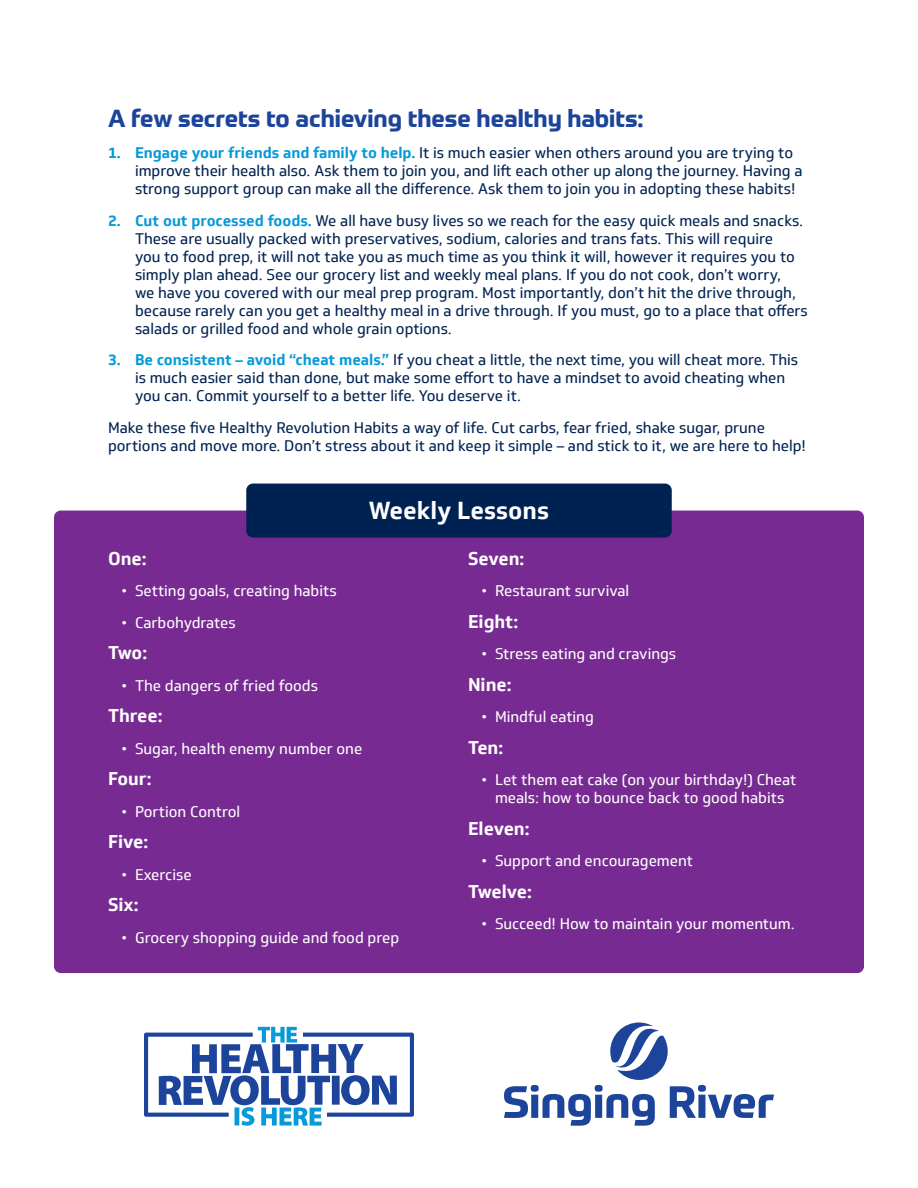
<style>
.page{position:relative;width:918px;height:1188px;background:#fff}
.page>*{position:absolute;margin:0;border:0;box-sizing:border-box;transform-origin:0 0}
.t1{font:700 24px "Prometo";color:#1d449b}
.t2{font:700 24px "Soleto";color:#fff}
.t3{font:700 18px "Soleto";color:#fff}
.t4{font:15px/18px "Soleto";color:#002252}
.t5{font:15px/18px "Soleto";color:#fff;text-align:center}
.s1{font-weight:700;color:#069ad9}
</style>
<div class="page">
<div style="left:54px;top:511px;width:810px;height:462px;background:#772a91;border-radius:7px"></div>
<div style="left:246px;top:484px;width:426px;height:54px;background:#002252;border-radius:7px"></div>
<svg style="left:504px;top:1023px;width:270px;height:103px"></svg>
<svg style="left:144px;top:1027px;width:270px;height:99px"></svg>
<p class="t1" style="left:108px;top:103px;width:537px">A few secrets to achieving these healthy habits:</p>
<p class="t4" style="left:135px;top:144px;width:669px;text-indent:-27px"><span class="s1">1. Engage your friends and family to help.</span> It is much easier when others around you are trying to improve their health also. Ask them to join you, and lift each other up along the journey. Having a strong support group can make all the difference. Ask them to join you in adopting these habits!</p>
<p class="t4" style="left:135px;top:211px;width:674px;text-indent:-27px"><span class="s1">2. Cut out processed foods.</span> We all have busy lives so we reach for the easy quick meals and snacks.<br>These are usually packed with preservatives, sodium, calories and trans fats. This will require<br>you to food prep, it will not take you as much time as you think it will, however it requires you to simply plan ahead. See our grocery list and weekly meal plans. If you do not cook, don’t worry,<br>we have you covered with our meal prep program. Most importantly, don’t hit the drive through, because rarely can you get a healthy meal in a drive through. If you must, go to a place that offers salads or grilled food and whole grain options.</p>
<p class="t4" style="left:135px;top:351px;width:665px;text-indent:-27px"><span class="s1">3. Be consistent – avoid “cheat meals.”</span> If you cheat a little, the next time, you will cheat more. This is much easier said than done, but make some effort to have a mindset to avoid cheating when you can. Commit yourself to a better life. You deserve it.</p>
<p class="t4" style="left:108px;top:418px;width:699px">Make these five Healthy Revolution Habits a way of life. Cut carbs, fear fried, shake sugar, prune portions and move more. Don’t stress about it and keep it simple – and stick to it, we are here to help!</p>
<p class="t2" style="left:369px;top:496px;width:182px">Weekly Lessons</p>
<p class="t3" style="left:108px;top:547px;width:40px">One:</p>
<p class="t5" style="left:122px;top:582px;width:217px">• Setting goals, creating habits</p>
<p class="t5" style="left:122px;top:614px;width:116px">• Carbohydrates</p>
<p class="t3" style="left:108px;top:641px;width:41px">Two:</p>
<p class="t5" style="left:122px;top:677px;width:198px">• The dangers of fried foods</p>
<p class="t3" style="left:108px;top:704px;width:56px">Three:</p>
<p class="t5" style="left:122px;top:740px;width:242px">• Sugar, health enemy number one</p>
<p class="t3" style="left:108px;top:767px;width:45px">Four:</p>
<p class="t5" style="left:122px;top:803px;width:120px">• Portion Control</p>
<p class="t3" style="left:108px;top:830px;width:42px">Five:</p>
<p class="t5" style="left:122px;top:866px;width:72px">• Exercise</p>
<p class="t3" style="left:108px;top:893px;width:32px">Six:</p>
<p class="t5" style="left:122px;top:929px;width:279px">• Grocery shopping guide and food prep</p>
<p class="t3" style="left:468px;top:547px;width:58px">Seven:</p>
<p class="t5" style="left:482px;top:582px;width:149px">• Restaurant survival</p>
<p class="t3" style="left:468px;top:610px;width:52px">Eight:</p>
<p class="t5" style="left:482px;top:645px;width:196px">• Stress eating and cravings</p>
<p class="t3" style="left:468px;top:673px;width:45px">Nine:</p>
<p class="t5" style="left:482px;top:708px;width:114px">• Mindful eating</p>
<p class="t3" style="left:468px;top:736px;width:37px">Ten:</p>
<p class="t5" style="left:482px;top:771px;width:316px">• Let them eat cake (on your birthday!) Cheat meals: how to bounce back to good habits</p>
<p class="t3" style="left:468px;top:817px;width:63px">Eleven:</p>
<p class="t5" style="left:482px;top:852px;width:213px">• Support and encouragement</p>
<p class="t3" style="left:468px;top:880px;width:65px">Twelve:</p>
<p class="t5" style="left:482px;top:915px;width:315px">• Succeed! How to maintain your momentum.</p>
</div>
